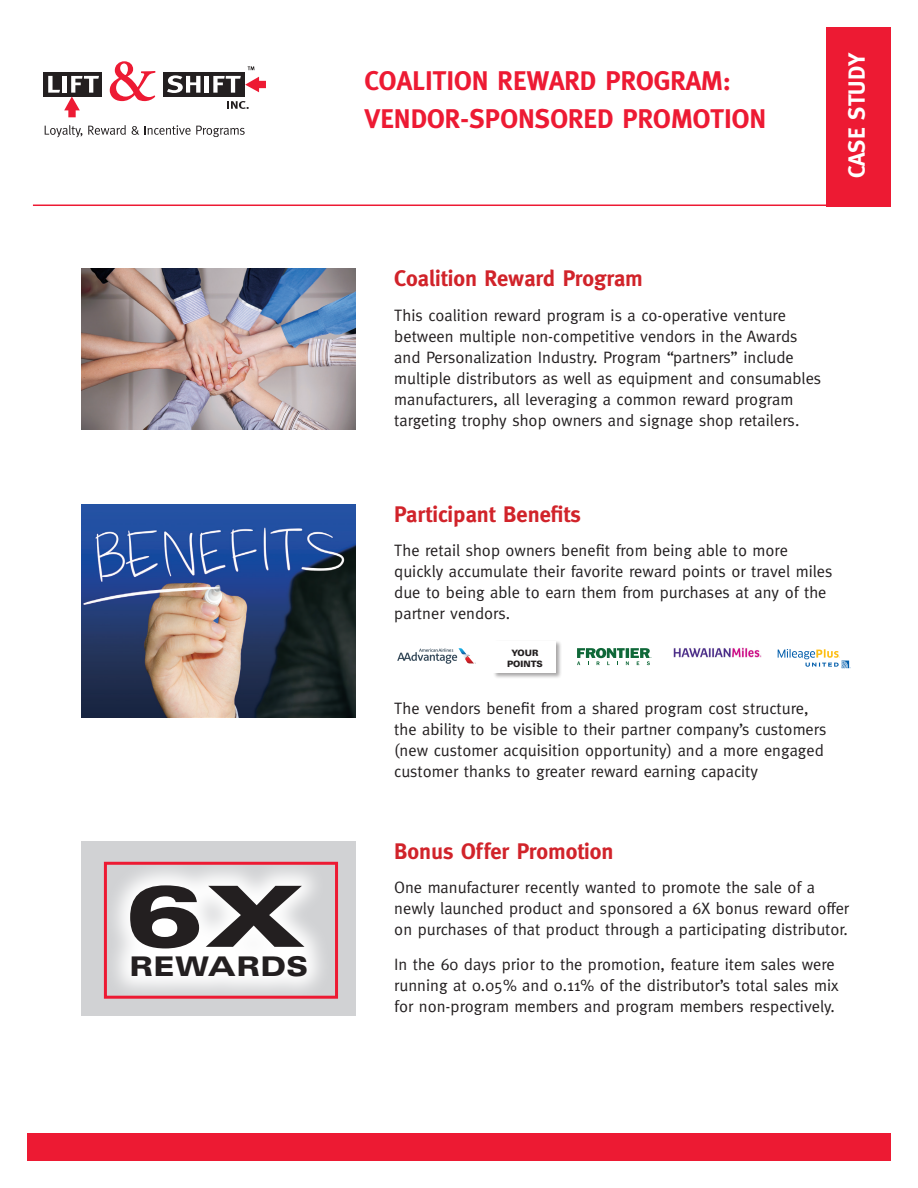
<style>
.page{position:relative;width:918px;height:1188px;background:#fff}
.page>*{position:absolute;margin:0;border:0;box-sizing:border-box;transform-origin:0 0}
.t1{font:900 expanded 85.65px "Univers";color:#231f20;scale:1.25 1}
.t2{font:900 expanded 27.15px "Univers";color:#231f20}
.t3{font:27px/37.5px "Meta Bold Caps";color:#ed1a33}
.t4{font:23.4px "Meta Bold Caps";color:#fff}
.t5{font:700 22.5px "Meta";color:#d1232a}
.t6{font:16.5px/21px "Meta";color:#231f20}
.t7{font:900 8.7px "Univers";color:#231f20}
.s1{font-size:84.45px}
</style>
<div class="page">
<hr style="left:33px;top:205px;width:858px;height:1px;background:#ed1a33">
<svg style="left:110px;top:61px;width:46px;height:40px"></svg>
<div style="left:44px;top:72px;width:58px;height:24px;background:#231f20"></div>
<svg style="left:227px;top:101px;width:22px;height:8px"></svg>
<div style="left:164px;top:72px;width:81px;height:24px;background:#231f20"></div>
<svg style="left:167px;top:75px;width:33px;height:18px"></svg>
<hr style="left:205px;top:76px;width:4px;height:17px;background:#fff">
<svg style="left:48px;top:76px;width:51px;height:41px"></svg>
<svg style="left:213px;top:76px;width:53px;height:17px"></svg>
<svg style="left:248px;top:66px;width:6px;height:4px"></svg>
<svg style="left:45px;top:125px;width:37px;height:12px"></svg>
<svg style="left:88px;top:125px;width:38px;height:10px"></svg>
<svg style="left:132px;top:126px;width:7px;height:9px"></svg>
<svg style="left:145px;top:125px;width:100px;height:12px"></svg>
<div style="left:27px;top:1133px;width:864px;height:28px;background:#ed1a33"></div>
<div style="left:827px;top:27px;width:64px;height:179px;background:#ed1a33"></div>
<img style="left:81px;top:269px;width:275px;height:161px">
<img style="left:81px;top:504px;width:275px;height:213px">
<div style="left:81px;top:841px;width:275px;height:175px;background:#d1d2d4"></div>
<svg style="left:105px;top:861px;width:227px;height:130px;fill:#f9f9f9"></svg>
<div style="left:104px;top:862px;width:234px;height:137px;border:3px solid #ed1a33"></div>
<svg style="left:577px;top:648px;width:75px;height:17px"></svg>
<svg style="left:778px;top:649px;width:73px;height:19px"></svg>
<svg style="left:397px;top:648px;width:79px;height:16px"></svg>
<img style="left:673px;top:647px;width:88px;height:10px">
<div style="left:493px;top:641px;width:69px;height:38px;background:#231f20;opacity:.4"></div>
<div style="left:493px;top:641px;width:62px;height:31px;background:#fff"></div>
<p class="t1" style="left:125px;top:866px;width:146px">6<span class="s1">X</span></p>
<p class="t2" style="left:129px;top:950px;width:181px">REWARDS</p>
<p class="t3" style="left:364px;top:62px;width:403px">COALITION REWARD PROGRAM:<br>VENDOR-SPONSORED PROMOTION</p>
<p class="t4" style="left:843px;top:178px;width:127px;rotate:-90deg">CASE STUDY</p>
<p class="t5" style="left:394px;top:266px;width:250px">Coalition Reward Program</p>
<p class="t6" style="left:394px;top:304px;width:429px">This coalition reward program is a co-operative venture between multiple non-competitive vendors in the Awards and Personalization Industry. Program “partners” include multiple distributors as well as equipment and consumables manufacturers, all leveraging a common reward program targeting trophy shop owners and signage shop retailers.</p>
<p class="t5" style="left:394px;top:501px;width:188px">Participant Benefits</p>
<p class="t6" style="left:394px;top:540px;width:440px">The retail shop owners benefit from being able to more quickly accumulate their favorite reward points or travel miles due to being able to earn them from purchases at any of the partner vendors.</p>
<p class="t7" style="left:511px;top:647px;width:29px">YOUR</p>
<p class="t7" style="left:507px;top:658px;width:37px">POINTS</p>
<p class="t6" style="left:394px;top:698px;width:434px">The vendors benefit from a shared program cost structure, the ability to be visible to their partner company’s customers (new customer acquisition opportunity) and a more engaged customer thanks to greater reward earning capacity</p>
<p class="t5" style="left:394px;top:838px;width:221px">Bonus Offer Promotion</p>
<p class="t6" style="left:394px;top:877px;width:456px">One manufacturer recently wanted to promote the sale of a newly launched product and sponsored a 6X bonus reward offer on purchases of that product through a participating distributor.</p>
<p class="t6" style="left:394px;top:953px;width:446px">In the 60 days prior to the promotion, feature item sales were running at 0.05% and 0.11% of the distributor’s total sales mix for non-program members and program members respectively.</p>
</div>
